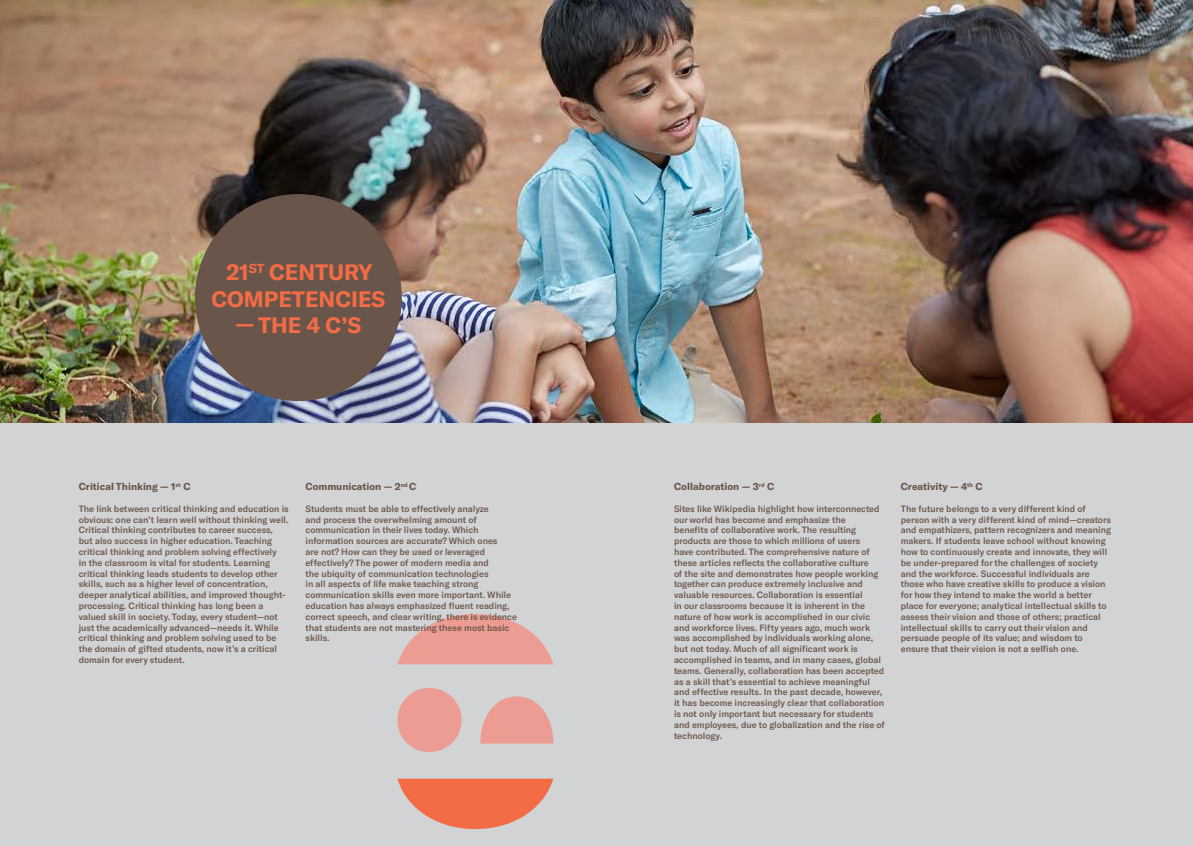
<style>
.page{position:relative;width:1193px;height:846px;background:#d1d3d4}
.page>*{position:absolute;margin:0;border:0;box-sizing:border-box;transform-origin:0 0}
.t1{font:700 22px/26.4px "GT America";color:#f36c45;text-align:center}
.t2{font:700 10px "GT America";color:#6a554a}
.t3{font:500 9px/10.8px "GT America";color:#6a554a}
</style>
<div class="page">
<img style="left:0;top:0;width:1193px;height:422px">
<div style="left:195px;top:194px;width:207px;height:207px;background:#6a554a;border-radius:50%"></div>
<svg style="left:397px;top:778px;width:156px;height:51px"></svg>
<svg style="left:397px;top:614px;width:156px;height:50px"></svg>
<svg style="left:480px;top:696px;width:73px;height:47px"></svg>
<svg style="left:397px;top:688px;width:65px;height:64px"></svg>
<h1 class="t1" style="left:211px;top:259px;width:176px">21<sup>ST</sup> CENTURY<br>COMPETENCIES</h1>
<h1 class="t1" style="left:235px;top:312px;width:127px">— THE 4 C’S</h1>
<p class="t2" style="left:79px;top:480px;width:113px">Critical Thinking — 1<sup>st</sup> C</p>
<p class="t3" style="left:79px;top:503px;width:212px">The link between critical thinking and education is obvious: one can’t learn well without thinking well.<br>Critical thinking contributes to career success, but also success in higher education. Teaching critical thinking and problem solving effectively<br>in the classroom is vital for students. Learning critical thinking leads students to develop other skills, such as a higher level of concentration, deeper analytical abilities, and improved thought&shy;processing. Critical thinking has long been a valued skill in society. Today, every student—not just the academically advanced—needs it. While critical thinking and problem solving used to be the domain of gifted students, now it’s a critical domain for every student.</p>
<p class="t2" style="left:305px;top:480px;width:112px">Communication — 2<sup>nd</sup> C</p>
<p class="t3" style="left:305px;top:503px;width:213px">Students must be able to effectively analyze<br>and process the overwhelming amount of communication in their lives today. Which information sources are accurate? Which ones<br>are not? How can they be used or leveraged effectively? The power of modern media and<br>the ubiquity of communication technologies<br>in all aspects of life make teaching strong communication skills even more important. While education has always emphasized fluent reading, correct speech, and clear writing, there is evidence that students are not mastering these most basic skills.</p>
<p class="t2" style="left:674px;top:480px;width:102px">Collaboration — 3<sup>rd</sup> C</p>
<p class="t3" style="left:674px;top:503px;width:212px">Sites like Wikipedia highlight how interconnected our world has become and emphasize the<br>benefits of collaborative work. The resulting products are those to which millions of users<br>have contributed. The comprehensive nature of these articles reflects the collaborative culture<br>of the site and demonstrates how people working together can produce extremely inclusive and valuable resources. Collaboration is essential<br>in our classrooms because it is inherent in the nature of how work is accomplished in our civic and workforce lives. Fifty years ago, much work was accomplished by individuals working alone, but not today. Much of all significant work is accomplished in teams, and in many cases, global teams. Generally, collaboration has been accepted as a skill that’s essential to achieve meaningful and effective results. In the past decade, however, it has become increasingly clear that collaboration is not only important but necessary for students and employees, due to globalization and the rise of technology.</p>
<p class="t2" style="left:901px;top:480px;width:83px">Creativity — 4<sup>th</sup> C</p>
<p class="t3" style="left:901px;top:503px;width:212px">The future belongs to a very different kind of person with a very different kind of mind—creators and empathizers, pattern recognizers and meaning makers. If students leave school without knowing how to continuously create and innovate, they will be under-prepared for the challenges of society and the workforce. Successful individuals are those who have creative skills to produce a vision for how they intend to make the world a better place for everyone; analytical intellectual skills to assess their vision and those of others; practical intellectual skills to carry out their vision and persuade people of its value; and wisdom to ensure that their vision is not a selfish one.</p>
</div>
